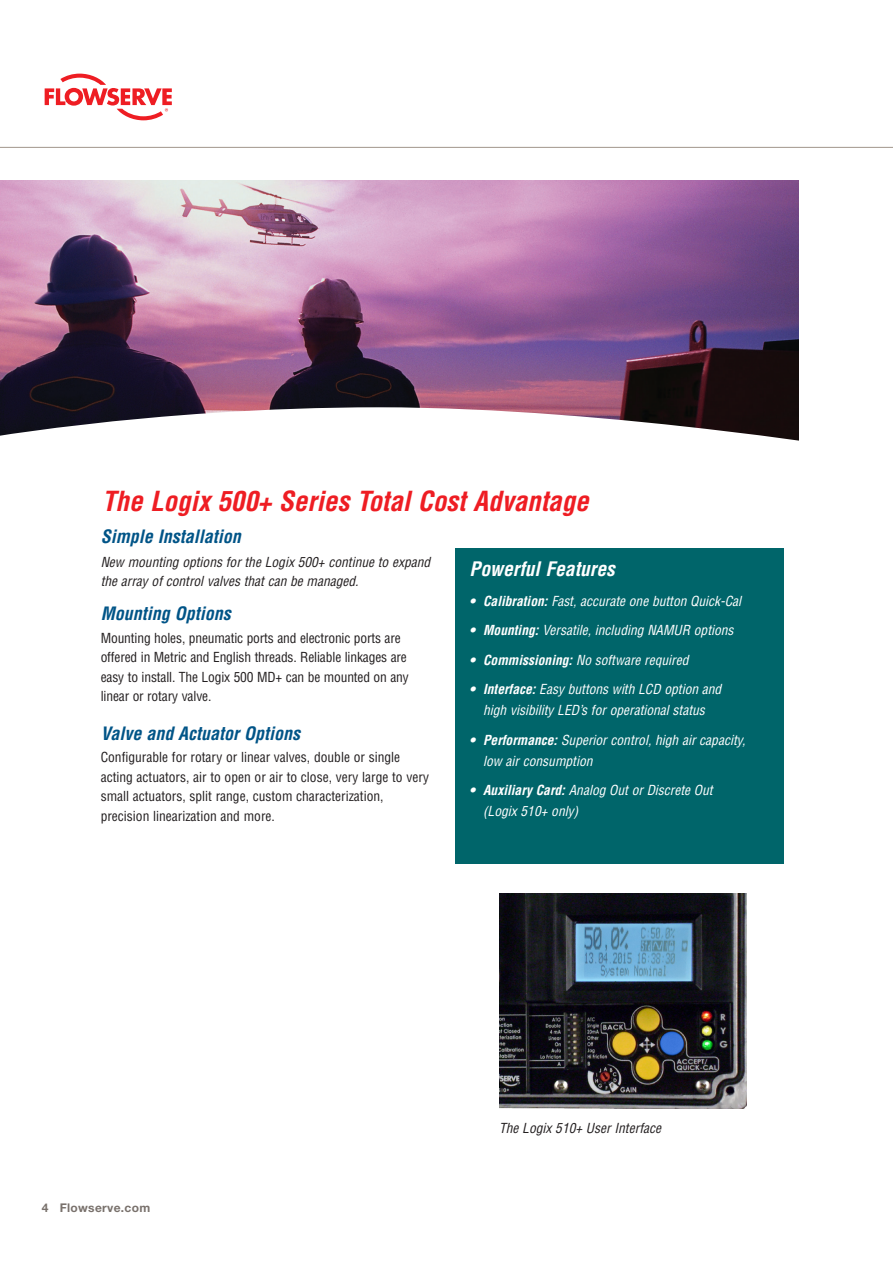
<style>
.page{position:relative;width:893px;height:1263px;background:#fff}
.page>*{position:absolute;margin:0;border:0;box-sizing:border-box;transform-origin:0 0}
.Page_Header{font:italic 700 condensed 27px "Helvetica LT Std";color:#ee1d23}
.Sub_Header{font:italic 700 condensed 19.5px "Helvetica LT Std";color:#fff}
.Sub_Header-2{font:italic 700 condensed 18px "Helvetica LT Std";color:#005487}
.Body_Copy{font:condensed 13.5px/19.5px "Helvetica LT Std";color:#231f20}
.t1{font:italic condensed 13.5px/21px "Helvetica LT Std";color:#fff}
.Intro_Paragraph{font:italic condensed 13.5px/19.5px "Helvetica LT Std";color:#231f20}
.Product_Caption{font:italic condensed 13.5px "Helvetica LT Std";color:#231f20}
.t2{font:700 12px "Helvetica Neue LT Std";letter-spacing:.025em;color:#79716c}
.s1{font-weight:700}
</style>
<div class="page">
<div style="left:455px;top:548px;width:329px;height:315px;background:#00656a"></div>
<img style="left:0;top:180px;width:798px;height:227px">
<svg style="left:0;top:407px;width:799px;height:34px"></svg>
<img style="left:500px;top:893px;width:246px;height:215px">
<hr style="left:0;top:147px;width:893px;height:1px;background:#a1968b">
<svg style="left:45px;top:74px;width:127px;height:46px"></svg>
<p class="Page_Header" style="left:102px;top:484px;width:488px">The Logix 500+ Series Total Cost Advantage</p>
<p class="Sub_Header-2" style="left:101px;top:525px;width:141px">Simple Installation</p>
<p class="Intro_Paragraph" style="left:101px;top:552px;width:331px">New mounting options for the Logix 500+ continue to expand the array of control valves that can be managed.</p>
<p class="Sub_Header-2" style="left:101px;top:602px;width:131px">Mounting Options</p>
<p class="Body_Copy" style="left:101px;top:628px;width:310px">Mounting holes, pneumatic ports and electronic ports are offered in Metric and English threads. Reliable linkages are easy to install. The Logix 500 MD+ can be mounted on any linear or rotary valve.</p>
<p class="Sub_Header-2" style="left:101px;top:722px;width:201px">Valve and Actuator Options</p>
<p class="Body_Copy" style="left:101px;top:747px;width:330px">Configurable for rotary or linear valves, double or single acting actuators, air to open or air to close, very large to very small actuators, split range, custom characterization, precision linearization and more.</p>
<p class="Sub_Header" style="left:470px;top:557px;width:147px">Powerful Features</p>
<p class="t1" style="left:470px;top:591px;width:273px"><span class="s1">• Calibration:</span> Fast, accurate one button Quick-Cal</p>
<p class="t1" style="left:470px;top:620px;width:265px"><span class="s1">• Mounting:</span> Versatile, including NAMUR options</p>
<p class="t1" style="left:470px;top:650px;width:220px"><span class="s1">• Commissioning:</span> No software required</p>
<p class="t1" style="left:470px;top:679px;width:253px;text-align:center"><span class="s1">• Interface:</span> Easy buttons with LCD option and high visibility LED’s for operational status</p>
<p class="t1" style="left:483px;top:730px;width:264px;text-indent:-14px"><span class="s1">• Performance:</span> Superior control, high air capacity, low air consumption</p>
<p class="t1" style="left:483px;top:780px;width:231px;text-indent:-14px"><span class="s1">• Auxiliary Card:</span> Analog Out or Discrete Out (Logix 510+ only)</p>
<p class="t2" style="left:42px;top:1201px;width:110px">4 Flowserve.com</p>
<p class="Product_Caption" style="left:499px;top:1120px;width:164px">The Logix 510+ User Interface</p>
</div>
